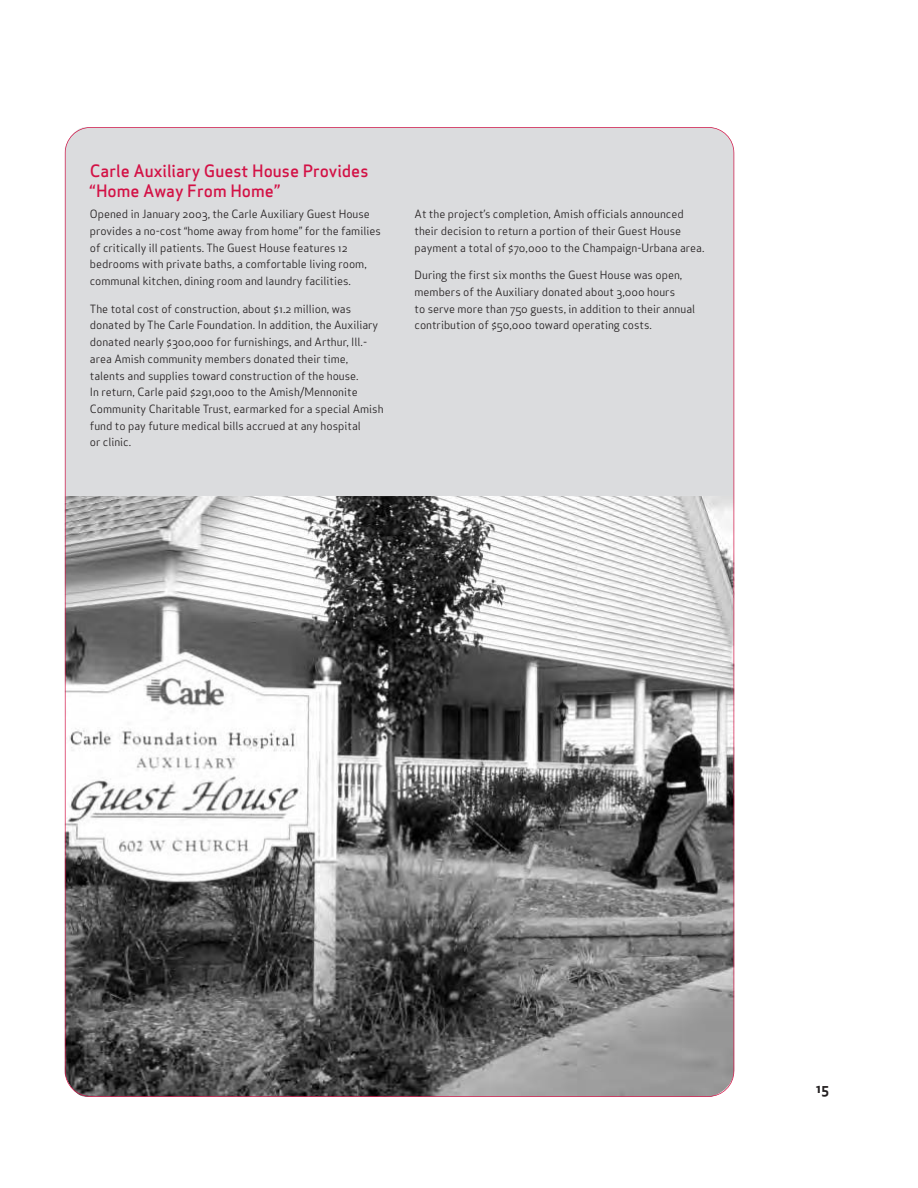
<style>
.page{position:relative;width:918px;height:1188px;background:#fff}
.page>*{position:absolute;margin:0;border:0;box-sizing:border-box;transform-origin:0 0}
.t1{font:16.65px/19.5px "Apex Sans Medium T";color:#d31145}
.t2{font:13.95px "Apex Sans Bold ST";color:#231f20}
.t3{font:11.1px/16.6px "Apex Sans Book ST";color:#231f20}
</style>
<div class="page">
<img style="left:65px;top:496px;width:669px;height:601px">
<div style="left:65px;top:127px;width:669px;height:369px;background:#dbdcde"></div>
<h1 class="t1" style="left:90px;top:163px;width:280px">Carle Auxiliary Guest House Provides “Home Away From Home”</h1>
<p class="t3" style="left:90px;top:207px;width:292px">Opened in January 2003, the Carle Auxiliary Guest House provides a no-cost “home away from home” for the families of critically ill patients. The Guest House features 12 bedrooms with private baths, a comfortable living room, communal kitchen, dining room and laundry facilities.</p>
<p class="t3" style="left:90px;top:302px;width:295px">The total cost of construction, about $1.2 million, was donated by The Carle Foundation. In addition, the Auxiliary donated nearly $300,000 for furnishings, and Arthur, Ill.- area Amish community members donated their time, talents and supplies toward construction of the house.<br>In return, Carle paid $291,000 to the Amish/Mennonite Community Charitable Trust, earmarked for a special Amish fund to pay future medical bills accrued at any hospital<br>or clinic.</p>
<p class="t3" style="left:415px;top:207px;width:292px">At the project’s completion, Amish officials announced their decision to return a portion of their Guest House payment a total of $70,000 to the Champaign-Urbana area.</p>
<p class="t3" style="left:415px;top:268px;width:282px">During the first six months the Guest House was open, members of the Auxiliary donated about 3,000 hours<br>to serve more than 750 guests, in addition to their annual contribution of $50,000 toward operating costs.</p>
<p class="t2" style="left:816px;top:1083px;width:14px">15</p>
</div>
